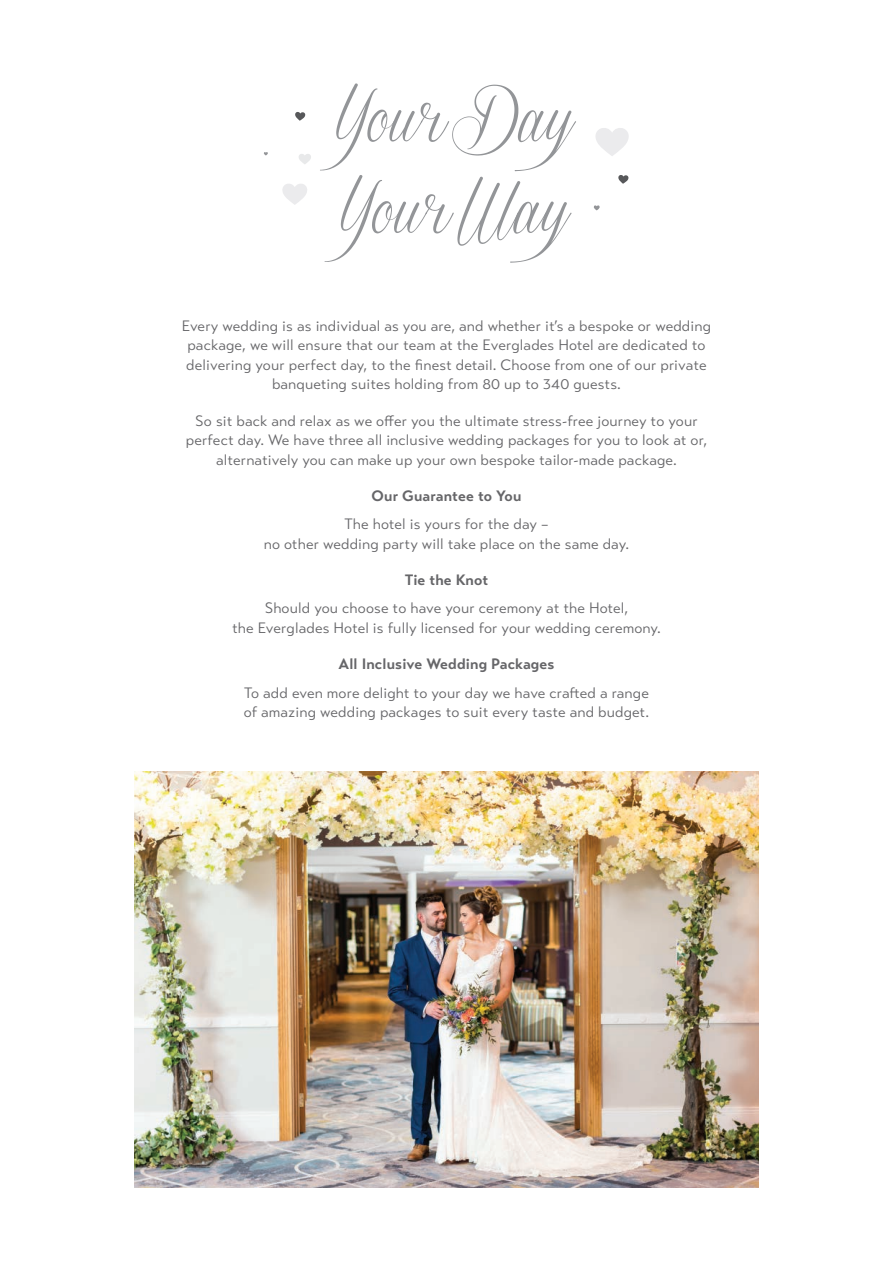
<style>
.page{position:relative;width:893px;height:1263px;background:#fff}
.page>*{position:absolute;margin:0;border:0;box-sizing:border-box;transform-origin:0 0}
.t1{font:60px/91.5px "Sverige Script Demo";color:#939598}
.t2{font:15px/19.5px "Transat Text Standard";letter-spacing:.01em;color:#666669;text-align:center}
.t3{font:700 15px "Transat Text";letter-spacing:.01em;color:#666669}
</style>
<div class="page">
<svg style="left:593px;top:205px;width:7px;height:5px"></svg>
<svg style="left:595px;top:128px;width:34px;height:28px"></svg>
<svg style="left:299px;top:154px;width:12px;height:10px"></svg>
<svg style="left:295px;top:112px;width:11px;height:9px"></svg>
<svg style="left:264px;top:152px;width:4px;height:4px"></svg>
<svg style="left:618px;top:175px;width:11px;height:9px"></svg>
<svg style="left:282px;top:184px;width:25px;height:21px"></svg>
<img style="left:135px;top:772px;width:623px;height:416px">
<h1 class="t1" style="left:318px;top:74px;width:295px">Your Day<br>Your Way</h1>
<p class="t2" style="left:182px;top:316px;width:531px">Every wedding is as individual as you are, and whether it’s a bespoke or wedding package, we will ensure that our team at the Everglades Hotel are dedicated to delivering your perfect day, to the finest detail. Choose from one of our private banqueting suites holding from 80 up to 340 guests.</p>
<p class="t2" style="left:186px;top:411px;width:523px">So sit back and relax as we offer you the ultimate stress-free journey to your perfect day. We have three all inclusive wedding packages for you to look at or, alternatively you can make up your own bespoke tailor-made package.</p>
<p class="t3" style="left:372px;top:487px;width:151px">Our Guarantee to You</p>
<p class="t2" style="left:264px;top:515px;width:367px">The hotel is yours for the day –<br>no other wedding party will take place on the same day.</p>
<p class="t3" style="left:405px;top:571px;width:85px">Tie the Knot</p>
<p class="t2" style="left:232px;top:599px;width:430px">Should you choose to have your ceremony at the Hotel,<br>the Everglades Hotel is fully licensed for your wedding ceremony.</p>
<p class="t3" style="left:338px;top:655px;width:217px">All Inclusive Wedding Packages</p>
<p class="t2" style="left:244px;top:683px;width:407px;text-align:left">To add even more delight to your day we have crafted a range of amazing wedding packages to suit every taste and budget.</p>
</div>
